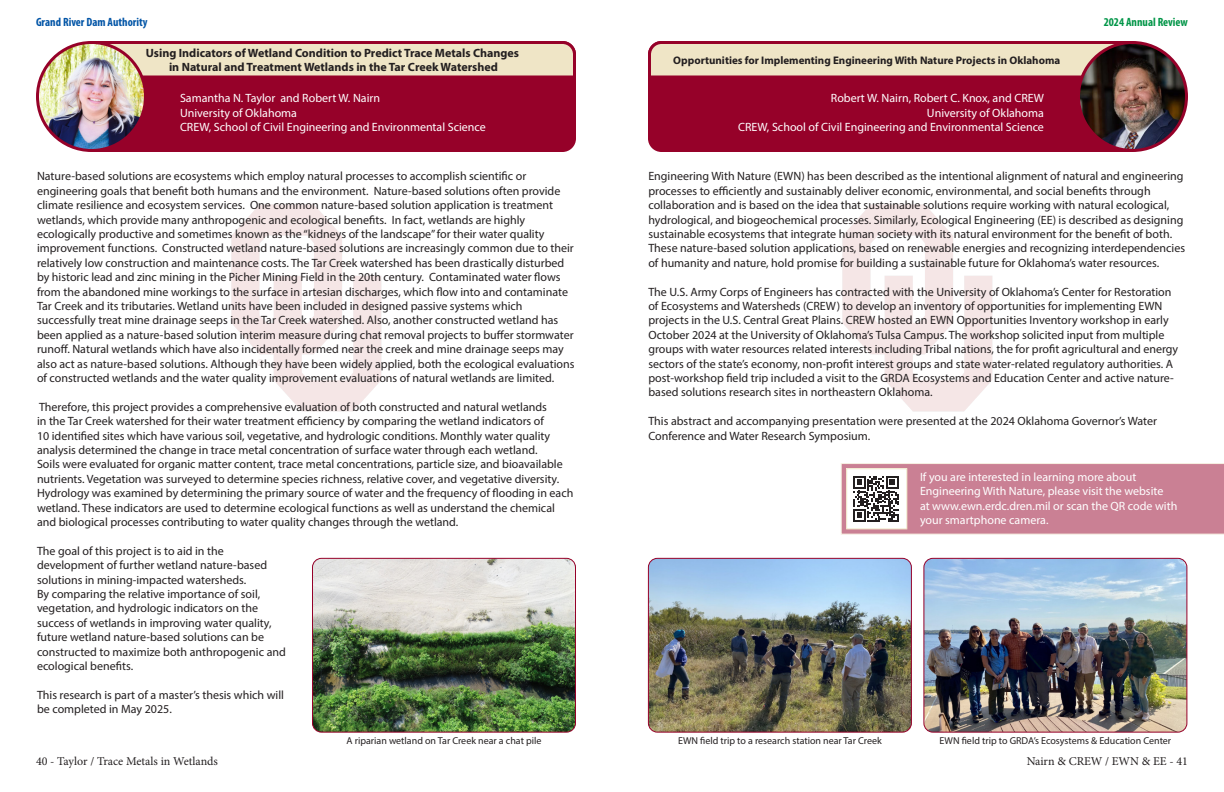
<style>
.page{position:relative;width:1224px;height:792px;background:#fff}
.page>*{position:absolute;margin:0;border:0;box-sizing:border-box;transform-origin:0 0}
.t1{font:12px/14.4px "Myriad Pro";color:#231f20}
.t2{font:12px/14.4px "Myriad Pro";color:#fff}
.t3{font:700 12px "Myriad Pro";color:#231f20}
.t4{font:12px "Minion Pro";color:#231f20}
.t5{font:700 condensed 12px "Myriad Pro";color:#0154a6}
.t6{font:700 condensed 12px "Myriad Pro";color:#009547}
.t7{font:700 11px "Myriad Pro";color:#231f20}
.t8{font:10px "Myriad Pro";color:#231f20}
</style>
<div class="page">
<img style="left:312px;top:558px;width:264px;height:173px">
<div style="left:312px;top:558px;width:264px;height:175px;border:1px solid #960129;border-radius:9px"></div>
<img style="left:648px;top:558px;width:263px;height:173px">
<div style="left:648px;top:558px;width:264px;height:175px;border:1px solid #960129;border-radius:9px"></div>
<img style="left:925px;top:558px;width:262px;height:173px">
<div style="left:923px;top:558px;width:264px;height:175px;border:1px solid #960129;border-radius:9px"></div>
<img style="left:842px;top:204px;width:151px;height:208px">
<img style="left:231px;top:204px;width:151px;height:208px">
<div style="left:648px;top:80px;width:477px;height:72px;background:#960129"></div>
<svg style="left:648px;top:41px;width:477px;height:39px;background:#ddb7a6"></svg>
<img style="left:1078px;top:43px;width:108px;height:107px">
<div style="left:1077px;top:41px;width:111px;height:111px;border:3px solid #960129;border-radius:50%"></div>
<div style="left:99px;top:80px;width:477px;height:72px;background:#960129"></div>
<svg style="left:99px;top:41px;width:477px;height:39px;background:#ddb7a6"></svg>
<img style="left:38px;top:42px;width:108px;height:108px;border-radius:54px">
<div style="left:36px;top:41px;width:111px;height:111px;border:3px solid #960129;border-radius:50%"></div>
<svg style="left:841px;top:463px;width:383px;height:72px;background:#c78899"></svg>
<div style="left:846px;top:468px;width:61px;height:61px;border:1px solid #efe5c6"></div>
<p class="t5" style="left:36px;top:14px;width:113px">Grand River Dam Authority</p>
<p class="t6" style="left:1104px;top:14px;width:86px">2024 Annual Review</p>
<p class="t3" style="left:146px;top:45px;width:375px">Using Indicators of Wetland Condition to Predict Trace Metals Changes</p>
<p class="t3" style="left:169px;top:60px;width:330px">in Natural and Treatment Wetlands in the Tar Creek Watershed</p>
<p class="t2" style="left:180px;top:91px;width:202px">Samantha N. Taylor and Robert W. Nairn</p>
<p class="t2" style="left:180px;top:105px;width:119px">University of Oklahoma</p>
<p class="t2" style="left:180px;top:120px;width:307px">CREW, School of Civil Engineering and Environmental Science</p>
<p class="t1" style="left:37px;top:169px;width:539px">Nature-based solutions are ecosystems which employ natural processes to accomplish scientific or engineering goals that benefit both humans and the environment. Nature-based solutions often provide climate resilience and ecosystem services. One common nature-based solution application is treatment wetlands, which provide many anthropogenic and ecological benefits. In fact, wetlands are highly ecologically productive and sometimes known as the “kidneys of the landscape” for their water quality improvement functions. Constructed wetland nature-based solutions are increasingly common due to their relatively low construction and maintenance costs. The Tar Creek watershed has been drastically disturbed by historic lead and zinc mining in the Picher Mining Field in the 20th century. Contaminated water flows from the abandoned mine workings to the surface in artesian discharges, which flow into and contaminate Tar Creek and its tributaries. Wetland units have been included in designed passive systems which successfully treat mine drainage seeps in the Tar Creek watershed. Also, another constructed wetland has been applied as a nature-based solution interim measure during chat removal projects to buffer stormwater runoff. Natural wetlands which have also incidentally formed near the creek and mine drainage seeps may also act as nature-based solutions. Although they have been widely applied, both the ecological evaluations of constructed wetlands and the water quality improvement evaluations of natural wetlands are limited.</p>
<p class="t1" style="left:37px;top:399px;width:538px">Therefore, this project provides a comprehensive evaluation of both constructed and natural wetlands<br>in the Tar Creek watershed for their water treatment efficiency by comparing the wetland indicators of<br>10 identified sites which have various soil, vegetative, and hydrologic conditions. Monthly water quality analysis determined the change in trace metal concentration of surface water through each wetland.<br>Soils were evaluated for organic matter content, trace metal concentrations, particle size, and bioavailable nutrients. Vegetation was surveyed to determine species richness, relative cover, and vegetative diversity.<br>Hydrology was examined by determining the primary source of water and the frequency of flooding in each wetland. These indicators are used to determine ecological functions as well as understand the chemical and biological processes contributing to water quality changes through the wetland.</p>
<p class="t1" style="left:37px;top:543px;width:250px">The goal of this project is to aid in the development of further wetland nature-based solutions in mining-impacted watersheds.<br>By comparing the relative importance of soil, vegetation, and hydrologic indicators on the success of wetlands in improving water quality, future wetland nature-based solutions can be constructed to maximize both anthropogenic and ecological benefits.</p>
<p class="t1" style="left:37px;top:687px;width:249px">This research is part of a master’s thesis which will be completed in May 2025.</p>
<p class="t7" style="left:673px;top:53px;width:389px">Opportunities for Implementing Engineering With Nature Projects in Oklahoma</p>
<p class="t2" style="left:831px;top:91px;width:215px">Robert W. Nairn, Robert C. Knox, and CREW</p>
<p class="t2" style="left:927px;top:105px;width:119px">University of Oklahoma</p>
<p class="t2" style="left:738px;top:120px;width:307px">CREW, School of Civil Engineering and Environmental Science</p>
<p class="t1" style="left:648px;top:169px;width:538px">Engineering With Nature (EWN) has been described as the intentional alignment of natural and engineering processes to efficiently and sustainably deliver economic, environmental, and social benefits through collaboration and is based on the idea that sustainable solutions require working with natural ecological, hydrological, and biogeochemical processes. Similarly, Ecological Engineering (EE) is described as designing sustainable ecosystems that integrate human society with its natural environment for the benefit of both.<br>These nature-based solution applications, based on renewable energies and recognizing interdependencies of humanity and nature, hold promise for building a sustainable future for Oklahoma’s water resources.</p>
<p class="t1" style="left:648px;top:284px;width:531px">The U.S. Army Corps of Engineers has contracted with the University of Oklahoma’s Center for Restoration of Ecosystems and Watersheds (CREW) to develop an inventory of opportunities for implementing EWN projects in the U.S. Central Great Plains. CREW hosted an EWN Opportunities Inventory workshop in early October 2024 at the University of Oklahoma’s Tulsa Campus. The workshop solicited input from multiple groups with water resources related interests including Tribal nations, the for profit agricultural and energy sectors of the state’s economy, non-profit interest groups and state water-related regulatory authorities. A post-workshop field trip included a visit to the GRDA Ecosystems and Education Center and active nature&shy;based solutions research sites in northeastern Oklahoma.</p>
<p class="t1" style="left:648px;top:414px;width:510px">This abstract and accompanying presentation were presented at the 2024 Oklahoma Governor’s Water<br>Conference and Water Research Symposium.</p>
<p class="t2" style="left:920px;top:469px;width:245px">If you are interested in learning more about<br>Engineering With Nature, please visit the website</p>
<p class="t2" style="left:920px;top:498px;width:259px">at www.ewn.erdc.dren.mil or scan the QR code with your smartphone camera.</p>
<p class="t8" style="left:346px;top:735px;width:197px">A riparian wetland on Tar Creek near a chat pile</p>
<p class="t8" style="left:678px;top:735px;width:205px">EWN field trip to a research station near Tar Creek</p>
<p class="t8" style="left:940px;top:735px;width:233px">EWN field trip to GRDA’s Ecosystems &amp; Education Center</p>
<p class="t4" style="left:36px;top:753px;width:184px">40 - Taylor / Trace Metals in Wetlands</p>
<p class="t4" style="left:1027px;top:753px;width:163px">Nairn &amp; CREW / EWN &amp; EE - 41</p>
</div>
